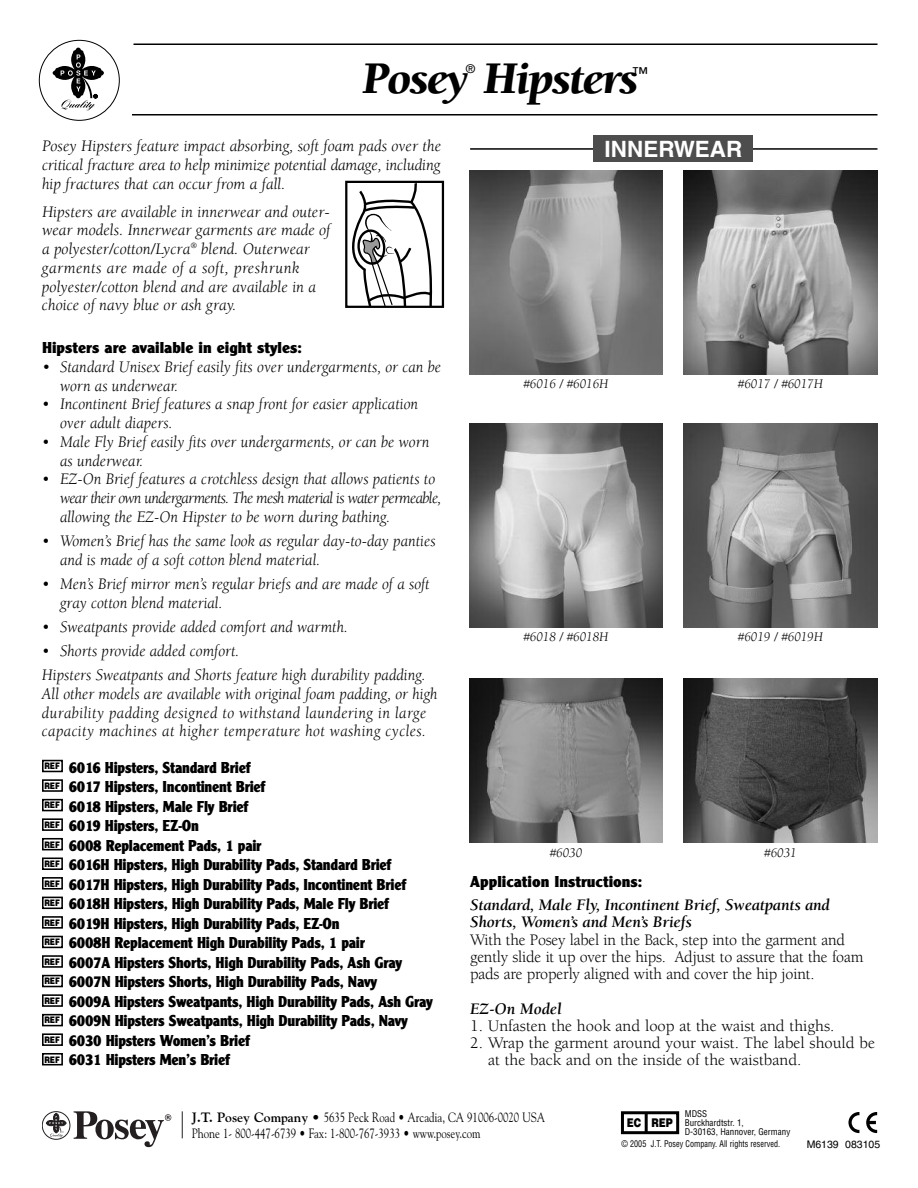
<style>
.page{position:relative;width:918px;height:1188px;background:#fff}
.page>*{position:absolute;margin:0;border:0;box-sizing:border-box;transform-origin:0 0}
.t1{font:italic 900 46.5px "Berkeley";letter-spacing:-.025em;color:#000}
.t2{font:700 22.5px "Helvetica";color:#fff}
.t3{font:italic 16.5px/18.8px "Berkeley";color:#000}
.t4{font:16.5px/19.5px "Clearface Gothic Extra Bold DTC";letter-spacing:-.015em;color:#000;scale:.9 1}
.t5{font:16.5px/17.2px "Berkeley";letter-spacing:-.01em;color:#000}
.t6{font:italic 16.5px/18.8px "Berkeley";letter-spacing:.025em;color:#000}
.t7{font:italic 700 16.5px/17.2px "Berkeley";letter-spacing:-.01em;color:#000}
.t8{font:16.5px "Clearface Gothic Extra Bold DTC";letter-spacing:-.015em;color:#000}
.t9{font:16.5px "Helvetica";color:#000}
.t10{font:13.5px/16.2px "Goudy";color:#000}
.t11{font:italic 13.5px "Berkeley";color:#000}
.t12{font:900 12px "Helvetica";color:#000;scale:.8 1}
.t13{font:12px "Helvetica";color:#000}
.t14{font:10.5px "Helvetica";color:#000}
.t15{font:900 9px/19.5px "Helvetica";color:#000;text-align:justify;scale:.8 1}
.t16{font:condensed 9px/9px "Helvetica";color:#000}
.t17{font:condensed 9px "Helvetica";color:#000;scale:.9 1}
.s1{font-weight:700}
</style>
<div class="page">
<hr style="left:134px;top:44px;width:744px;height:1px;background:#000">
<hr style="left:132px;top:114px;width:746px;height:2px;background:#000">
<svg style="left:53px;top:48px;width:51px;height:63px"></svg>
<div style="left:39px;top:40px;width:81px;height:81px;border:1px solid #000;border-radius:50%"></div>
<div style="left:42px;top:760px;width:21px;height:12px;border:2px solid #000"></div>
<div style="left:42px;top:779px;width:21px;height:13px;border:2px solid #000"></div>
<div style="left:42px;top:799px;width:21px;height:12px;border:2px solid #000"></div>
<div style="left:42px;top:818px;width:21px;height:13px;border:2px solid #000"></div>
<div style="left:42px;top:838px;width:21px;height:12px;border:2px solid #000"></div>
<div style="left:42px;top:858px;width:21px;height:12px;border:2px solid #000"></div>
<div style="left:42px;top:877px;width:21px;height:13px;border:2px solid #000"></div>
<div style="left:42px;top:897px;width:21px;height:12px;border:2px solid #000"></div>
<div style="left:42px;top:916px;width:21px;height:13px;border:2px solid #000"></div>
<div style="left:42px;top:936px;width:21px;height:12px;border:2px solid #000"></div>
<div style="left:42px;top:955px;width:21px;height:13px;border:2px solid #000"></div>
<div style="left:42px;top:975px;width:21px;height:12px;border:2px solid #000"></div>
<div style="left:42px;top:994px;width:21px;height:13px;border:2px solid #000"></div>
<div style="left:42px;top:1014px;width:21px;height:12px;border:2px solid #000"></div>
<div style="left:42px;top:1033px;width:21px;height:13px;border:2px solid #000"></div>
<div style="left:42px;top:1053px;width:21px;height:12px;border:2px solid #000"></div>
<img style="left:470px;top:171px;width:192px;height:204px">
<img style="left:683px;top:171px;width:195px;height:204px">
<img style="left:470px;top:424px;width:192px;height:203px">
<img style="left:683px;top:424px;width:195px;height:203px">
<img style="left:470px;top:679px;width:192px;height:163px">
<img style="left:683px;top:679px;width:195px;height:163px">
<svg style="left:352px;top:184px;width:81px;height:121px"></svg>
<div style="left:345px;top:181px;width:99px;height:127px;border:2px solid #000"></div>
<hr style="left:470px;top:148px;width:408px;height:2px;background:#000">
<div style="left:593px;top:136px;width:159px;height:26px;background:#4d4d4d"></div>
<svg style="left:848px;top:1112px;width:11px;height:21px"></svg>
<svg style="left:866px;top:1112px;width:11px;height:21px"></svg>
<div style="left:621px;top:1111px;width:58px;height:23px;border:3px solid #000"></div>
<hr style="left:645px;top:1112px;width:3px;height:20px;background:#000">
<svg style="left:74px;top:1111px;width:97px;height:36px"></svg>
<svg style="left:46px;top:1113px;width:21px;height:25px"></svg>
<div style="left:42px;top:1111px;width:28px;height:29px;border:1px solid #231f20;border-radius:50%"></div>
<svg style="left:182px;top:1111px;width:1px;height:27px"></svg>
<h1 class="t1" style="left:362px;top:61px;width:278px">Posey Hipsters</h1>
<p class="t13" style="left:466px;top:64px;width:10px">®</p>
<p class="t9" style="left:632px;top:67px;width:18px">™</p>
<p class="t3" style="left:42px;top:138px;width:401px;text-align:justify">Posey Hipsters feature impact absorbing, soft foam pads over the critical fracture area to help minimize potential damage, including hip fractures that can occur from a fall.</p>
<p class="t3" style="left:42px;top:204px;width:290px">Hipsters are available in innerwear and outer&shy;wear models. Innerwear garments are made of a polyester/cotton/Lycra<sup>®</sup> blend. Outerwear garments are made of a soft, preshrunk polyester/cotton blend and are available in a choice of navy blue or ash gray.</p>
<p class="t8" style="left:42px;top:338px;width:261px">Hipsters are available in eight styles:</p>
<p class="t3" style="left:60px;top:359px;width:382px;text-indent:-18px">• Standard Unisex Brief easily fits over undergarments, or can be worn as underwear.</p>
<p class="t3" style="left:60px;top:396px;width:360px;text-indent:-18px">• Incontinent Brief features a snap front for easier application over adult diapers.</p>
<p class="t3" style="left:60px;top:434px;width:371px;text-indent:-18px">• Male Fly Brief easily fits over undergarments, or can be worn as underwear.</p>
<p class="t3" style="left:60px;top:471px;width:383px;text-indent:-18px">• EZ-On Brief features a crotchless design that allows patients to wear their own undergarments. The mesh material is water permeable, allowing the EZ-On Hipster to be worn during bathing.</p>
<p class="t3" style="left:60px;top:533px;width:377px;text-indent:-18px">• Women’s Brief has the same look as regular day-to-day panties and is made of a soft cotton blend material.</p>
<p class="t3" style="left:60px;top:576px;width:371px;text-indent:-18px">• Men’s Brief mirror men’s regular briefs and are made of a soft gray cotton blend material.</p>
<p class="t3" style="left:42px;top:619px;width:307px">• Sweatpants provide added comfort and warmth.</p>
<p class="t3" style="left:42px;top:640px;width:385px;line-height:24.2px">• Shorts provide added comfort.<br>Hipsters Sweatpants and Shorts feature high durability padding.</p>
<p class="t6" style="left:42px;top:686px;width:397px">All other models are available with original foam padding, or high durability padding designed to withstand laundering in large capacity machines at higher temperature hot washing cycles.</p>
<p class="t4" style="left:69px;top:757px;width:406px">6016 Hipsters, Standard Brief<br>6017 Hipsters, Incontinent Brief<br>6018 Hipsters, Male Fly Brief<br>6019 Hipsters, EZ-On<br>6008 Replacement Pads, 1 pair<br>6016H Hipsters, High Durability Pads, Standard Brief 6017H Hipsters, High Durability Pads, Incontinent Brief 6018H Hipsters, High Durability Pads, Male Fly Brief 6019H Hipsters, High Durability Pads, EZ-On<br>6008H Replacement High Durability Pads, 1 pair<br>6007A Hipsters Shorts, High Durability Pads, Ash Gray 6007N Hipsters Shorts, High Durability Pads, Navy<br>6009A Hipsters Sweatpants, High Durability Pads, Ash Gray 6009N Hipsters Sweatpants, High Durability Pads, Navy 6030 Hipsters Women’s Brief<br>6031 Hipsters Men’s Brief</p>
<p class="t15" style="left:44px;top:757px;width:21px">REF REF REF REF REF REF REF REF REF REF REF REF REF REF REF REF</p>
<h2 class="t2" style="left:605px;top:141px;width:139px">INNERWEAR</h2>
<p class="t11" style="left:523px;top:378px;width:87px">#6016 / #6016H</p>
<p class="t11" style="left:738px;top:378px;width:87px">#6017 / #6017H</p>
<p class="t11" style="left:523px;top:631px;width:87px">#6018 / #6018H</p>
<p class="t11" style="left:738px;top:631px;width:87px">#6019 / #6019H</p>
<p class="t11" style="left:550px;top:848px;width:34px">#6030</p>
<p class="t11" style="left:764px;top:848px;width:34px">#6031</p>
<p class="t8" style="left:470px;top:872px;width:174px">Application Instructions:</p>
<p class="t7" style="left:470px;top:898px;width:361px">Standard, Male Fly, Incontinent Brief, Sweatpants and<br>Shorts, Women’s and Men’s Briefs</p>
<p class="t5" style="left:470px;top:932px;width:395px">With the Posey label in the Back, step into the garment and gently slide it up over the hips. Adjust to assure that the foam pads are properly aligned with and cover the hip joint.</p>
<p class="t7" style="left:470px;top:1001px;width:93px">EZ-On Model</p>
<p class="t5" style="left:470px;top:1018px;width:366px">1. Unfasten the hook and loop at the waist and thighs.</p>
<p class="t5" style="left:488px;top:1036px;width:388px;text-indent:-18px">2. Wrap the garment around your waist. The label should be at the back and on the inside of the waistband.</p>
<p class="t10" style="left:192px;top:1109px;width:355px"><span class="s1">J.T. Posey Company</span> • 5635 Peck Road • Arcadia, CA 91006-0020 USA<br>Phone 1- 800-447-6739 • Fax: 1-800-767-3933 • www.posey.com</p>
<p class="t12" style="left:627px;top:1119px;width:59px">EC REP</p>
<p class="t16" style="left:685px;top:1110px;width:107px">MDSS<br>Burckhardtstr. 1,<br>D-30163, Hannover, Germany</p>
<p class="t17" style="left:621px;top:1141px;width:178px">© 2005 J.T. Posey Company. All rights reserved.</p>
<p class="t14" style="left:807px;top:1140px;width:75px">M6139 083105</p>
</div>
